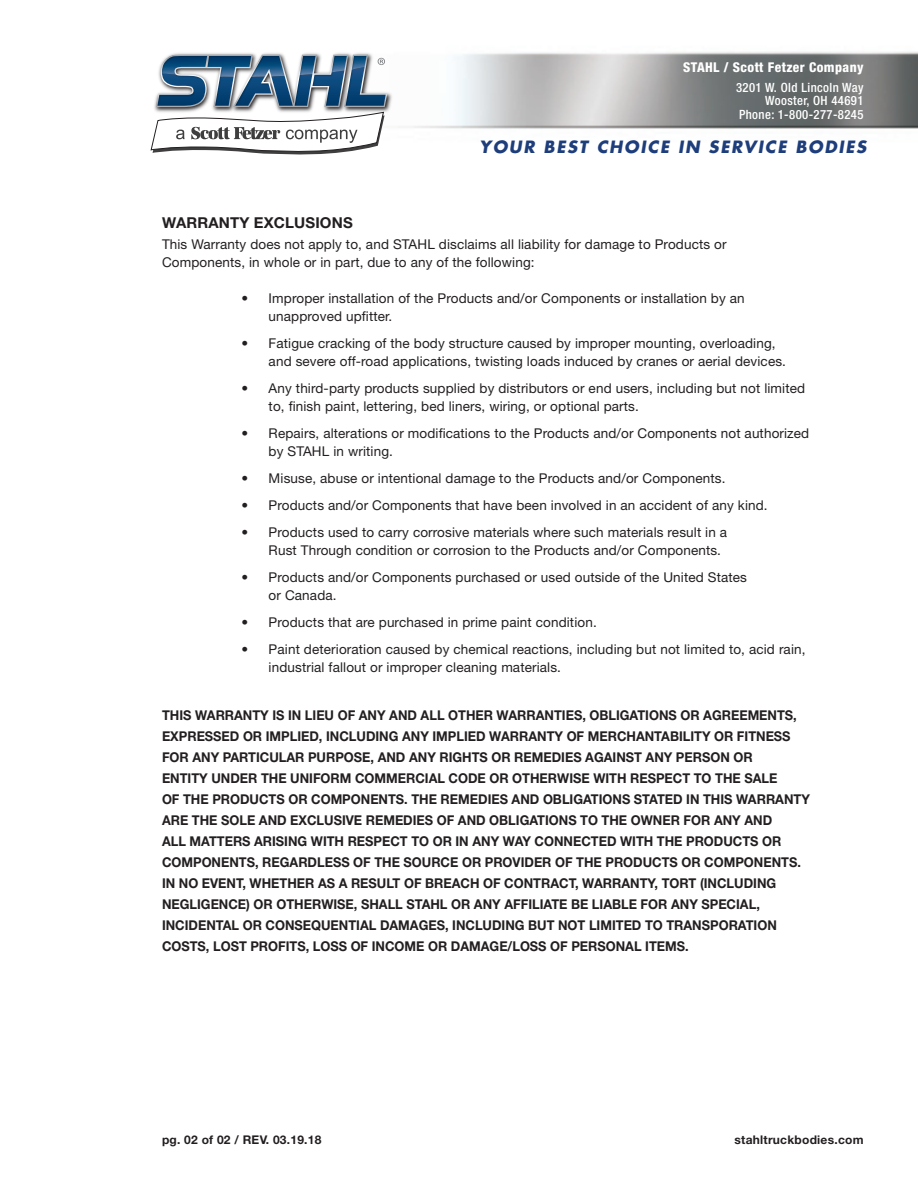
<style>
.page{position:relative;width:918px;height:1188px;background:#fff}
.page>*{position:absolute;margin:0;border:0;box-sizing:border-box;transform-origin:0 0}
.t1{font:italic 700 16.5px "Futura";letter-spacing:.1em;color:#1e3d7b}
.t2{font:700 15px "Helvetica Neue";letter-spacing:.01em;color:#231f20}
.t3{font:13.5px/18px "Helvetica Neue";letter-spacing:.01em;color:#231f20}
.t4{font:700 13.5px/21px "Helvetica Neue";color:#231f20;scale:.95 1}
.t5{font:800 condensed 13.5px "Helvetica Neue";letter-spacing:.03em;color:#fff}
.t6{font:500 condensed 12.75px/13.5px "Helvetica Neue";letter-spacing:.03em;color:#fff;text-align:right}
.t7{font:700 12px "Helvetica Neue";letter-spacing:.02em;color:#231f20}
</style>
<div class="page">
<img style="left:150px;top:51px;width:768px;height:104px">
<img style="left:150px;top:51px;width:246px;height:77px">
<img style="left:150px;top:51px;width:236px;height:74px">
<svg style="left:151px;top:55px;width:236px;height:99px"></svg>
<p class="t5" style="left:683px;top:59px;width:182px">STAHL / Scott Fetzer Company</p>
<p class="t6" style="left:736px;top:80px;width:129px">3201 W. Old Lincoln Way<br>Wooster, OH 44691<br>Phone: 1-800-277-8245</p>
<p class="t1" style="left:479px;top:135px;width:389px">YOUR BEST CHOICE IN SERVICE BODIES</p>
<p class="t2" style="left:162px;top:213px;width:192px">WARRANTY EXCLUSIONS</p>
<p class="t3" style="left:162px;top:235px;width:566px">This Warranty does not apply to, and STAHL disclaims all liability for damage to Products or<br>Components, in whole or in part, due to any of the following:</p>
<p class="t3" style="left:269px;top:289px;width:478px;text-indent:-27px">• Improper installation of the Products and/or Components or installation by an unapproved upfitter.</p>
<p class="t3" style="left:269px;top:334px;width:519px;text-indent:-27px">• Fatigue cracking of the body structure caused by improper mounting, overloading, and severe off-road applications, twisting loads induced by cranes or aerial devices.</p>
<p class="t3" style="left:269px;top:379px;width:538px;text-indent:-27px">• Any third-party products supplied by distributors or end users, including but not limited to, finish paint, lettering, bed liners, wiring, or optional parts.</p>
<p class="t3" style="left:269px;top:424px;width:542px;text-indent:-27px">• Repairs, alterations or modifications to the Products and/or Components not authorized by STAHL in writing.</p>
<p class="t3" style="left:242px;top:469px;width:485px">• Misuse, abuse or intentional damage to the Products and/or Components.</p>
<p class="t3" style="left:242px;top:496px;width:528px">• Products and/or Components that have been involved in an accident of any kind.</p>
<p class="t3" style="left:269px;top:523px;width:460px;text-indent:-27px">• Products used to carry corrosive materials where such materials result in a<br>Rust Through condition or corrosion to the Products and/or Components.</p>
<p class="t3" style="left:269px;top:568px;width:480px;text-indent:-27px">• Products and/or Components purchased or used outside of the United States or Canada.</p>
<p class="t3" style="left:242px;top:613px;width:357px">• Products that are purchased in prime paint condition.</p>
<p class="t3" style="left:269px;top:640px;width:538px;text-indent:-27px">• Paint deterioration caused by chemical reactions, including but not limited to, acid rain, industrial fallout or improper cleaning materials.</p>
<p class="t4" style="left:162px;top:704px;width:684px">THIS WARRANTY IS IN LIEU OF ANY AND ALL OTHER WARRANTIES, OBLIGATIONS OR AGREEMENTS, EXPRESSED OR IMPLIED, INCLUDING ANY IMPLIED WARRANTY OF MERCHANTABILITY OR FITNESS FOR ANY PARTICULAR PURPOSE, AND ANY RIGHTS OR REMEDIES AGAINST ANY PERSON OR<br>ENTITY UNDER THE UNIFORM COMMERCIAL CODE OR OTHERWISE WITH RESPECT TO THE SALE<br>OF THE PRODUCTS OR COMPONENTS. THE REMEDIES AND OBLIGATIONS STATED IN THIS WARRANTY ARE THE SOLE AND EXCLUSIVE REMEDIES OF AND OBLIGATIONS TO THE OWNER FOR ANY AND<br>ALL MATTERS ARISING WITH RESPECT TO OR IN ANY WAY CONNECTED WITH THE PRODUCTS OR COMPONENTS, REGARDLESS OF THE SOURCE OR PROVIDER OF THE PRODUCTS OR COMPONENTS.<br>IN NO EVENT, WHETHER AS A RESULT OF BREACH OF CONTRACT, WARRANTY, TORT (INCLUDING NEGLIGENCE) OR OTHERWISE, SHALL STAHL OR ANY AFFILIATE BE LIABLE FOR ANY SPECIAL, INCIDENTAL OR CONSEQUENTIAL DAMAGES, INCLUDING BUT NOT LIMITED TO TRANSPORATION COSTS, LOST PROFITS, LOSS OF INCOME OR DAMAGE/LOSS OF PERSONAL ITEMS.</p>
<p class="t7" style="left:162px;top:1133px;width:161px">pg. 02 of 02 / REV. 03.19.18</p>
<p class="t7" style="left:735px;top:1133px;width:130px">stahltruckbodies.com</p>
</div>
